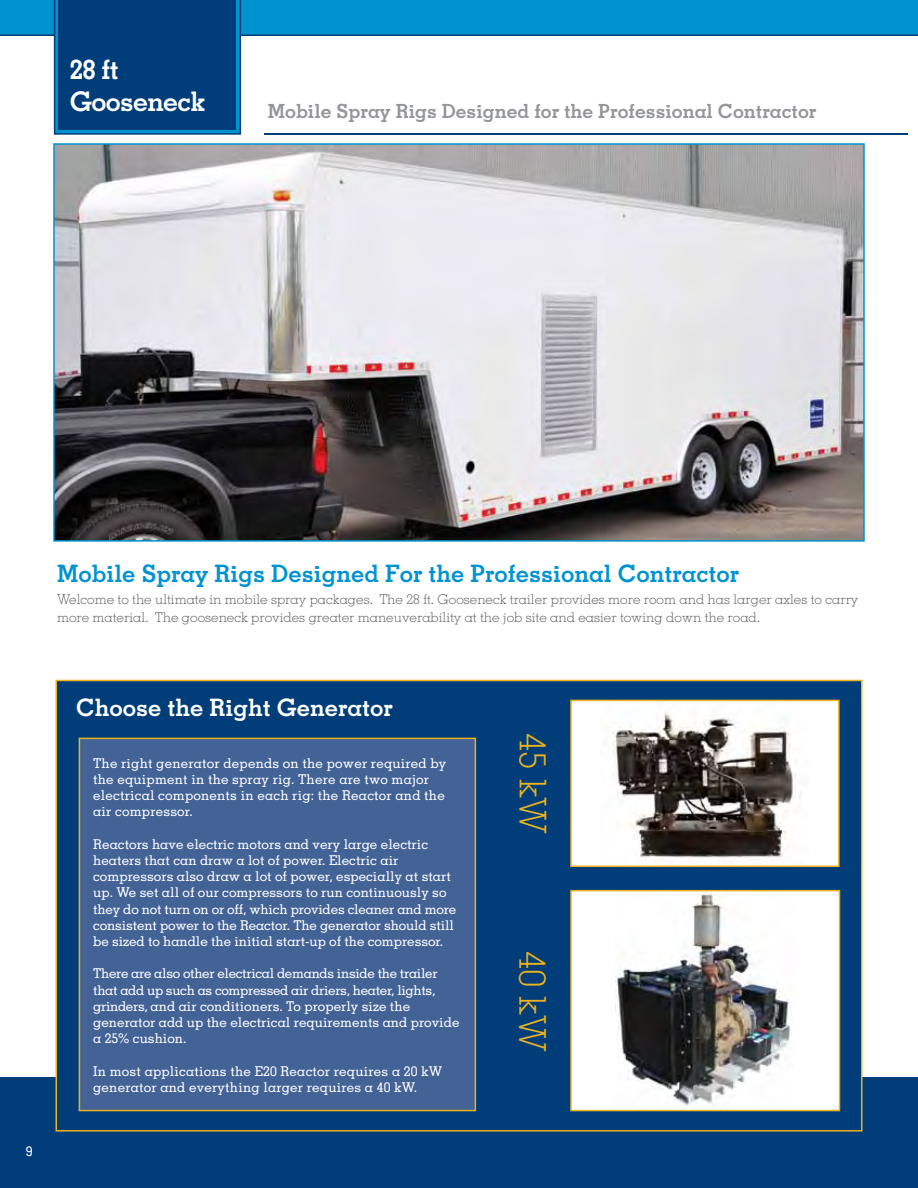
<style>
.page{position:relative;width:918px;height:1188px;background:#fff}
.page>*{position:absolute;margin:0;border:0;box-sizing:border-box;transform-origin:0 0}
.t1{font:300 36.75px "Memphis LT Std";color:#ecb21f}
.t2{font:700 27px/32.4px "Memphis LT Std";letter-spacing:-.025em;color:#fff}
.t3{font:700 24px "Memphis LT Std";color:#0093d0}
.t4{font:700 24px "Memphis LT Std";color:#fff}
.t5{font:700 19.5px "Memphis LT Std";color:#939598}
.t6{font:500 13.5px/16.2px "Memphis LT Std";color:#fff}
.t7{font:500 13.5px/16.2px "Memphis LT Std";letter-spacing:-.025em;color:#fff}
.t8{font:300 13.5px/18px "Memphis LT Std";color:#636466}
</style>
<div class="page">
<div style="left:0;top:1078px;width:918px;height:110px;background:#003d79"></div>
<img style="left:56px;top:146px;width:806px;height:393px">
<div style="left:53px;top:143px;width:812px;height:399px;border:2px solid #0093d0"></div>
<div style="left:56px;top:680px;width:806px;height:452px;background:#003d79;border:2px solid #ecb21f"></div>
<div style="left:571px;top:700px;width:268px;height:166px;background:#fff"></div>
<img style="left:612px;top:712px;width:189px;height:149px">
<div style="left:570px;top:700px;width:270px;height:167px;border:2px solid #ecb21f"></div>
<div style="left:571px;top:891px;width:268px;height:220px;background:#fff"></div>
<img style="left:615px;top:893px;width:179px;height:215px">
<div style="left:570px;top:890px;width:270px;height:221px;border:2px solid #ecb21f"></div>
<div style="left:79px;top:738px;width:397px;height:373px;background:#436397;border:2px solid #ecb21f"></div>
<svg style="left:0;top:0;width:918px;height:135px"></svg>
<div style="left:59px;top:0;width:177px;height:130px;background:#003d79"></div>
<hr style="left:264px;top:133px;width:643px;height:2px;background:#003d79">
<h2 class="t2" style="left:70px;top:53px;width:137px">28 ft<br>Gooseneck</h2>
<h3 class="t5" style="left:268px;top:99px;width:550px">Mobile Spray Rigs Designed for the Professional Contractor</h3>
<h3 class="t3" style="left:57px;top:558px;width:684px">Mobile Spray Rigs Designed For the Professional Contractor</h3>
<p class="t8" style="left:57px;top:590px;width:803px">Welcome to the ultimate in mobile spray packages. The 28 ft. Gooseneck trailer provides more room and has larger axles to carry more material. The gooseneck provides greater maneuverability at the job site and easier towing down the road.</p>
<p class="t6" style="left:26px;top:1143px;width:8px">9</p>
<h3 class="t4" style="left:76px;top:693px;width:318px">Choose the Right Generator</h3>
<p class="t6" style="left:93px;top:755px;width:355px">The right generator depends on the power required by the equipment in the spray rig. There are two major electrical components in each rig: the Reactor and the air compressor.</p>
<p class="t6" style="left:93px;top:836px;width:365px">Reactors have electric motors and very large electric heaters that can draw a lot of power. Electric air compressors also draw a lot of power, especially at start up. We set all of our compressors to run continuously so they do not turn on or off, which provides cleaner and more consistent power to the Reactor. The generator should still be sized to handle the initial start-up of the compressor.</p>
<p class="t7" style="left:93px;top:965px;width:368px">There are also other electrical demands inside the trailer that add up such as compressed air driers, heater, lights, grinders, and air conditioners. To properly size the generator add up the electrical requirements and provide a 25% cushion.</p>
<p class="t6" style="left:93px;top:1063px;width:351px">In most applications the E20 Reactor requires a 20 kW generator and everything larger requires a 40 kW.</p>
<h1 class="t1" style="left:555px;top:733px;width:103px;rotate:90deg">45 kW</h1>
<h1 class="t1" style="left:555px;top:951px;width:103px;rotate:90deg">40 kW</h1>
</div>
